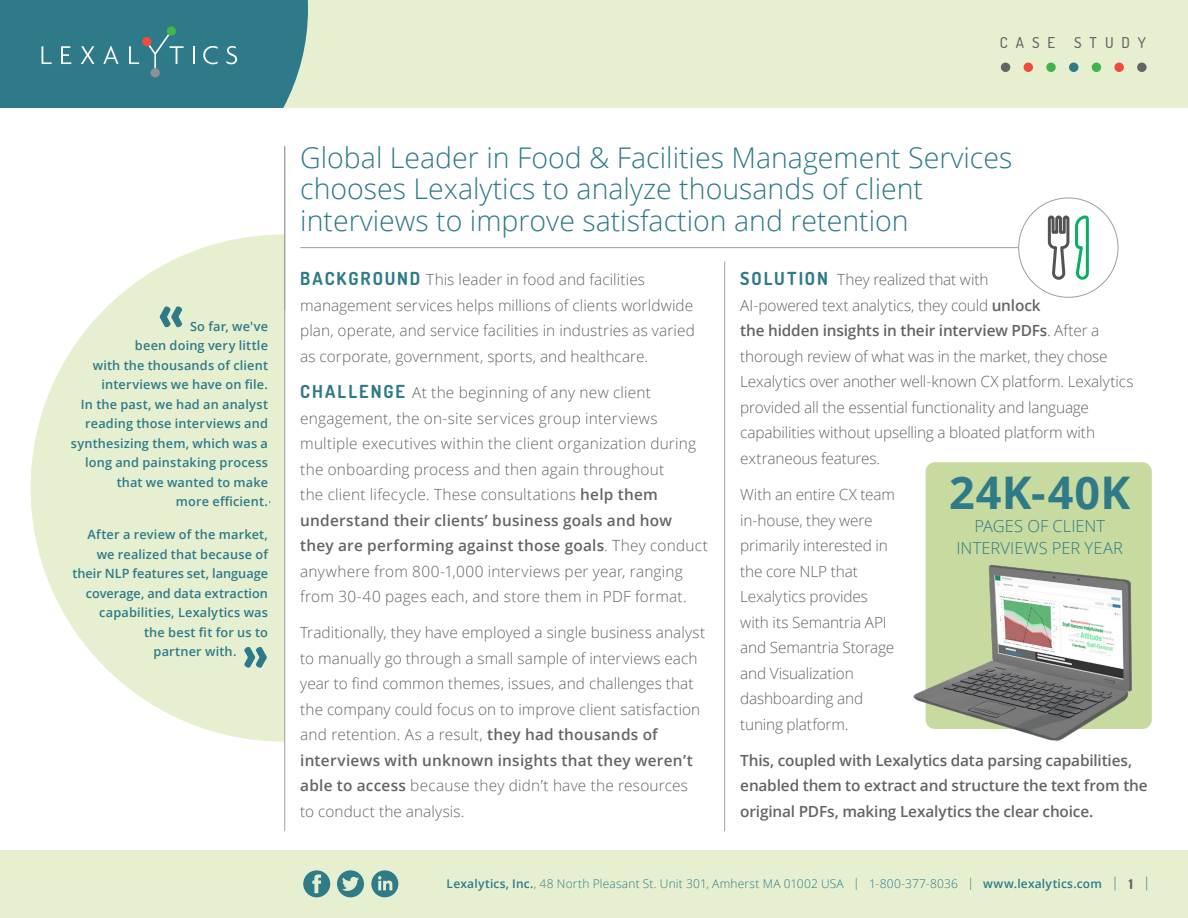
<style>
.page{position:relative;width:1188px;height:918px;background:#fff}
.page>*{position:absolute;margin:0;border:0;box-sizing:border-box;transform-origin:0 0}
.t1{font:700 51px "Dosis";color:#2e7a88}
.t2{font:700 45px "Open Sans";letter-spacing:.015em;color:#2e7a88}
.t3{font:300 28.5px/31.5px "Open Sans";color:#2e7a88}
.t4{font:300 16.5px/22.5px "Open Sans";letter-spacing:.005em;color:#2e7a88;text-align:center}
.t5{font:300 15.3px/25.5px "Open Sans";letter-spacing:.005em;color:#636466}
.t6{font:600 15.3px/25.5px "Open Sans";letter-spacing:-.01em;color:#636466}
.t7{font:500 15px "Dosis";letter-spacing:.53em;color:#636466}
.t8{font:800 13.5px "Dosis";color:#636466}
.t9{font:300 13.5px "Open Sans";color:#2e7a88}
.t10{font:600 12.75px/19.5px "Open Sans";letter-spacing:.01em;color:#2e7a88;text-align:right}
.t11{font:300 12px "Open Sans";letter-spacing:.015em;color:#2e7a88}
.s1{font-family:"Dosis";font-weight:700;font-size:18px;color:#2e7a88}
.s2{font-weight:600}
.s3{font-size:13.5px}
</style>
<div class="page">
<div style="left:0;top:850px;width:1188px;height:68px;background:#e6f0d1"></div>
<svg style="left:303px;top:870px;width:27px;height:27px"></svg>
<svg style="left:337px;top:870px;width:27px;height:27px"></svg>
<svg style="left:371px;top:870px;width:27px;height:27px"></svg>
<svg style="left:31px;top:234px;width:253px;height:508px;fill:#e6f0d1"></svg>
<div style="left:0;top:0;width:1188px;height:108px;background:#e6f0d1"></div>
<hr style="left:284px;top:147px;width:1px;height:684px;background:#9d9fa2">
<div style="left:1046px;top:63px;width:10px;height:9px;background:#40b549;border-radius:50%"></div>
<div style="left:1069px;top:63px;width:9px;height:9px;background:#2e7a88;border-radius:50%"></div>
<div style="left:1092px;top:63px;width:9px;height:9px;background:#40b549;border-radius:50%"></div>
<div style="left:1114px;top:63px;width:10px;height:9px;background:#f04b3a;border-radius:50%"></div>
<div style="left:1137px;top:63px;width:10px;height:9px;background:#636466;border-radius:50%"></div>
<div style="left:1024px;top:63px;width:9px;height:9px;background:#f04b3a;border-radius:50%"></div>
<div style="left:1001px;top:63px;width:9px;height:9px;background:#636466;border-radius:50%"></div>
<div style="left:0;top:0;width:308px;height:108px;background:#2e7a88"></div>
<div style="left:142px;top:37px;width:9px;height:9px;background:#f04c39;border-radius:50%"></div>
<div style="left:151px;top:68px;width:9px;height:9px;background:#8f9194;border-radius:50%"></div>
<div style="left:167px;top:26px;width:9px;height:10px;background:#40b549;border-radius:50%"></div>
<hr style="left:724px;top:262px;width:1px;height:569px;background:#9d9fa2">
<div style="left:926px;top:462px;width:226px;height:267px;background:#c7da9f;border-radius:9px"></div>
<hr style="left:284px;top:146px;width:1px;height:164px;background:#9d9fa2">
<hr style="left:301px;top:247px;width:717px;height:1px;background:#9d9fa2">
<svg style="left:1046px;top:215px;width:44px;height:83px"></svg>
<img style="left:913px;top:550px;width:239px;height:191px">
<p class="t7" style="left:1000px;top:33px;width:57px">CASE</p>
<p class="t7" style="left:1074px;top:33px;width:73px">STUDY</p>
<h1 class="t1" style="left:158px;top:279px;width:27px">«</h1>
<p class="t10" style="left:71px;top:316px;width:199px">So far, we've<br>been doing very little<br>with the thousands of client interviews we have on file.<br>In the past, we had an analyst reading those interviews and synthesizing them, which was a long and painstaking process that we wanted to make<br>more efficient.</p>
<p class="t10" style="left:88px;top:525px;width:182px">After a review of the market,</p>
<p class="t10" style="left:97px;top:544px;width:173px">we realized that because of</p>
<p class="t10" style="left:73px;top:564px;width:197px">their NLP features set, language</p>
<p class="t10" style="left:86px;top:583px;width:184px">coverage, and data extraction</p>
<p class="t10" style="left:99px;top:603px;width:170px">capabilities, Lexalytics was</p>
<p class="t10" style="left:144px;top:622px;width:125px">the best fit for us to</p>
<p class="t10" style="left:154px;top:642px;width:84px">partner with.</p>
<h1 class="t1" style="left:243px;top:620px;width:27px">»</h1>
<h3 class="t3" style="left:300px;top:141px;width:714px">Global Leader in Food &amp; Facilities Management Services chooses Lexalytics to analyze thousands of client interviews to improve satisfaction and retention</h3>
<p class="t5" style="left:300px;top:267px;width:396px"><span class="s1">BACKGROUND</span> This leader in food and facilities management services helps millions of clients worldwide plan, operate, and service facilities in industries as varied as corporate, government, sports, and healthcare.</p>
<p class="t5" style="left:300px;top:379px;width:409px"><span class="s1">CHALLENGE</span> At the beginning of any new client engagement, the on-site services group interviews multiple executives within the client organization during the onboarding process and then again throughout<br>the client lifecycle. These consultations <span class="s2">help them understand their clients’ business goals and how they are performing against those goals</span>. They conduct anywhere from 800-1,000 interviews per year, ranging from 30-40 pages each, and store them in PDF format.</p>
<p class="t5" style="left:300px;top:620px;width:407px">Traditionally, they have employed a single business analyst to manually go through a small sample of interviews each year to find common themes, issues, and challenges that the company could focus on to improve client satisfaction and retention. As a result, <span class="s2">they had thousands of interviews with unknown insights that they weren’t able to access</span> because they didn’t have the resources to conduct the analysis.</p>
<p class="t5" style="left:740px;top:267px;width:395px"><span class="s1">SOLUTION</span> They realized that with<br>AI-powered text analytics, they could <span class="s2">unlock<br>the hidden insights in their interview PDFs</span>. After a thorough review of what was in the market, they chose Lexalytics over another well-known CX platform. Lexalytics provided all the essential functionality and language capabilities without upselling a bloated platform with extraneous features.</p>
<p class="t5" style="left:740px;top:481px;width:156px">With an entire CX team in-house, they were primarily interested in the core NLP that<br>Lexalytics provides with its Semantria API and Semantria Storage and Visualization dashboarding and tuning platform.</p>
<p class="t6" style="left:740px;top:747px;width:409px">This, coupled with Lexalytics data parsing capabilities, enabled them to extract and structure the text from the original PDFs, making Lexalytics the clear choice.</p>
<h2 class="t2" style="left:949px;top:461px;width:183px">24K-40K</h2>
<p class="t4" style="left:956px;top:514px;width:168px">PAGES OF CLIENT<br>INTERVIEWS PER YEAR</p>
<p class="t11" style="left:447px;top:875px;width:674px"><span class="s2">Lexalytics, Inc.</span>, 48 North Pleasant St. Unit 301, Amherst MA 01002 USA | 1-800-377-8036 | <span class="s2">www.lexalytics.com</span> <span class="s3">|</span></p>
<p class="t9" style="left:1143px;top:873px;width:9px">|</p>
<p class="t8" style="left:1129px;top:875px;width:6px">1</p>
</div>
